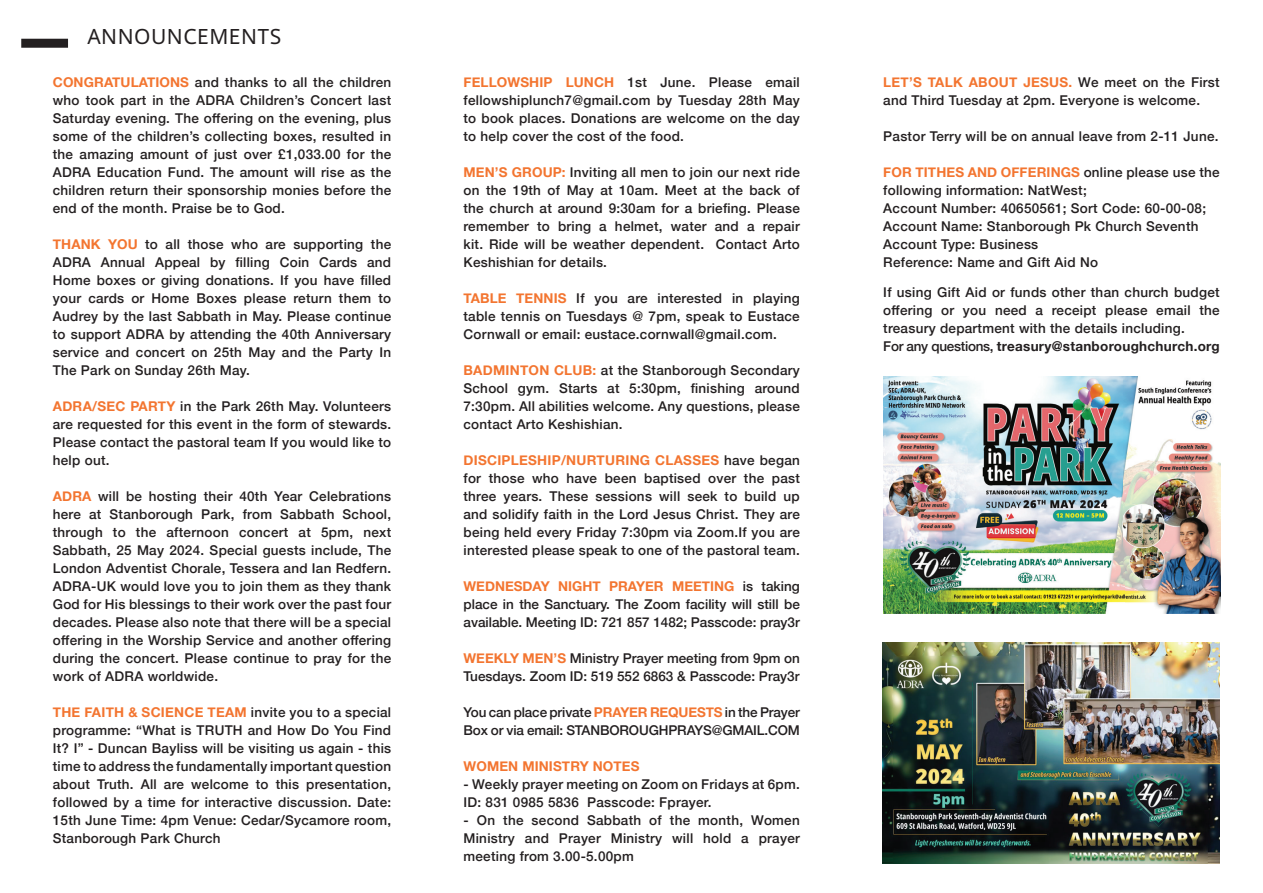
<style>
.page{position:relative;width:1263px;height:893px;background:#fff}
.page>*{position:absolute;margin:0;border:0;box-sizing:border-box;transform-origin:0 0}
.t1{font:21px "Advent Sans Beta";letter-spacing:.025em;color:#231f20}
.t2{font:500 13.5px/18px "Helvetica Neue";letter-spacing:.02em;color:#231f20;text-align:justify}
.t3{font:500 13.5px/18px "Helvetica Neue";color:#231f20}
.t4{font:500 13.5px/18px "Helvetica Neue";letter-spacing:-.01em;color:#231f20}
.t5{font:700 13.5px "Helvetica Neue";letter-spacing:.01em;color:#f37530}
.s1{font-weight:700;color:#f37530}
.s2{font-weight:700}
</style>
<div class="page">
<div style="left:21px;top:39px;width:47px;height:9px;background:#231f20"></div>
<img style="left:883px;top:376px;width:337px;height:237px">
<img style="left:882px;top:642px;width:337px;height:221px">
<h1 class="t1" style="left:87px;top:21px;width:195px">ANNOUNCEMENTS</h1>
<p class="t2" style="left:53px;top:72px;width:340px"><span class="s1">CONGRATULATIONS</span> and thanks to all the children who took part in the ADRA Children’s Concert last Saturday evening. The offering on the evening, plus some of the children’s collecting boxes, resulted in the amazing amount of just over £1,033.00 for the ADRA Education Fund. The amount will rise as the children return their sponsorship monies before the end of the month. Praise be to God.</p>
<p class="t2" style="left:53px;top:234px;width:340px"><span class="s1">THANK YOU</span> to all those who are supporting the ADRA Annual Appeal by filling Coin Cards and Home boxes or giving donations. If you have filled your cards or Home Boxes please return them to Audrey by the last Sabbath in May. Please continue to support ADRA by attending the 40th Anniversary service and concert on 25th May and the Party In The Park on Sunday 26th May.</p>
<p class="t2" style="left:53px;top:396px;width:340px"><span class="s1">ADRA/SEC PARTY</span> in the Park 26th May. Volunteers are requested for this event in the form of stewards.<br>Please contact the pastoral team If you would like to help out.</p>
<p class="t2" style="left:53px;top:486px;width:340px"><span class="s1">ADRA</span> will be hosting their 40th Year Celebrations here at Stanborough Park, from Sabbath School, through to the afternoon concert at 5pm, next Sabbath, 25 May 2024. Special guests include, The London Adventist Chorale, Tessera and Ian Redfern.<br>ADRA-UK would love you to join them as they thank God for His blessings to their work over the past four decades. Please also note that there will be a special offering in the Worship Service and another offering during the concert. Please continue to pray for the work of ADRA worldwide.</p>
<p class="t2" style="left:53px;top:702px;width:340px"><span class="s1">THE FAITH &amp; SCIENCE TEAM</span> invite you to a special programme: “What is TRUTH and How Do You Find It? I” - Duncan Bayliss will be visiting us again - this time to address the fundamentally important question about Truth. All are welcome to this presentation, followed by a time for interactive discussion. Date:<br>15th June Time: 4pm Venue: Cedar/Sycamore room, Stanborough Park Church</p>
<p class="t2" style="left:463px;top:72px;width:338px"><span class="s1">FELLOWSHIP LUNCH</span> 1st June. Please email fellowshiplunch7@gmail.com by Tuesday 28th May to book places. Donations are welcome on the day to help cover the cost of the food.</p>
<p class="t2" style="left:463px;top:162px;width:338px"><span class="s1">MEN’S GROUP:</span> Inviting all men to join our next ride on the 19th of May at 10am. Meet at the back of the church at around 9:30am for a briefing. Please remember to bring a helmet, water and a repair kit. Ride will be weather dependent. Contact Arto Keshishian for details.</p>
<p class="t2" style="left:463px;top:288px;width:338px"><span class="s1">TABLE TENNIS</span> If you are interested in playing table tennis on Tuesdays @ 7pm, speak to Eustace Cornwall or email: eustace.cornwall@gmail.com.</p>
<p class="t2" style="left:463px;top:360px;width:338px"><span class="s1">BADMINTON CLUB:</span> at the Stanborough Secondary School gym. Starts at 5:30pm, finishing around 7:30pm. All abilities welcome. Any questions, please contact Arto Keshishian.</p>
<p class="t2" style="left:463px;top:450px;width:338px"><span class="s1">DISCIPLESHIP/NURTURING CLASSES</span> have began for those who have been baptised over the past three years. These sessions will seek to build up and solidify faith in the Lord Jesus Christ. They are being held every Friday 7:30pm via Zoom.If you are interested please speak to one of the pastoral team.</p>
<p class="t2" style="left:463px;top:576px;width:338px"><span class="s1">WEDNESDAY NIGHT PRAYER MEETING</span> is taking place in the Sanctuary. The Zoom facility will still be available. Meeting ID: 721 857 1482; Passcode: pray3r</p>
<p class="t3" style="left:463px;top:648px;width:338px"><span class="s1">WEEKLY MEN’S</span> Ministry Prayer meeting from 9pm on<br>Tuesdays. Zoom ID: 519 552 6863 &amp; Passcode: Pray3r</p>
<p class="t4" style="left:463px;top:702px;width:338px">You can place private <span class="s1">PRAYER REQUESTS</span> in the Prayer<br>Box or via email: STANBOROUGHPRAYS@GMAIL.COM</p>
<p class="t5" style="left:463px;top:756px;width:178px">WOMEN MINISTRY NOTES</p>
<p class="t2" style="left:463px;top:774px;width:338px">- Weekly prayer meeting on Zoom on Fridays at 6pm.<br>ID: 831 0985 5836 Passcode: Fprayer.</p>
<p class="t2" style="left:463px;top:810px;width:338px">- On the second Sabbath of the month, Women Ministry and Prayer Ministry will hold a prayer meeting from 3.00-5.00pm</p>
<p class="t2" style="left:883px;top:72px;width:338px"><span class="s1">LET’S TALK ABOUT JESUS.</span> We meet on the First and Third Tuesday at 2pm. Everyone is welcome.</p>
<p class="t2" style="left:883px;top:126px;width:337px">Pastor Terry will be on annual leave from 2-11 June.</p>
<p class="t2" style="left:883px;top:162px;width:338px;text-align:left"><span class="s1">FOR TITHES AND OFFERINGS</span> online please use the following information: NatWest;<br>Account Number: 40650561; Sort Code: 60-00-08; Account Name: Stanborough Pk Church Seventh Account Type: Business<br>Reference: Name and Gift Aid No</p>
<p class="t2" style="left:883px;top:282px;width:338px;text-align:left">If using Gift Aid or funds other than church budget offering or you need a receipt please email the treasury department with the details including.<br>For any questions, <span class="s2">treasury@stanboroughchurch.org</span></p>
</div>
